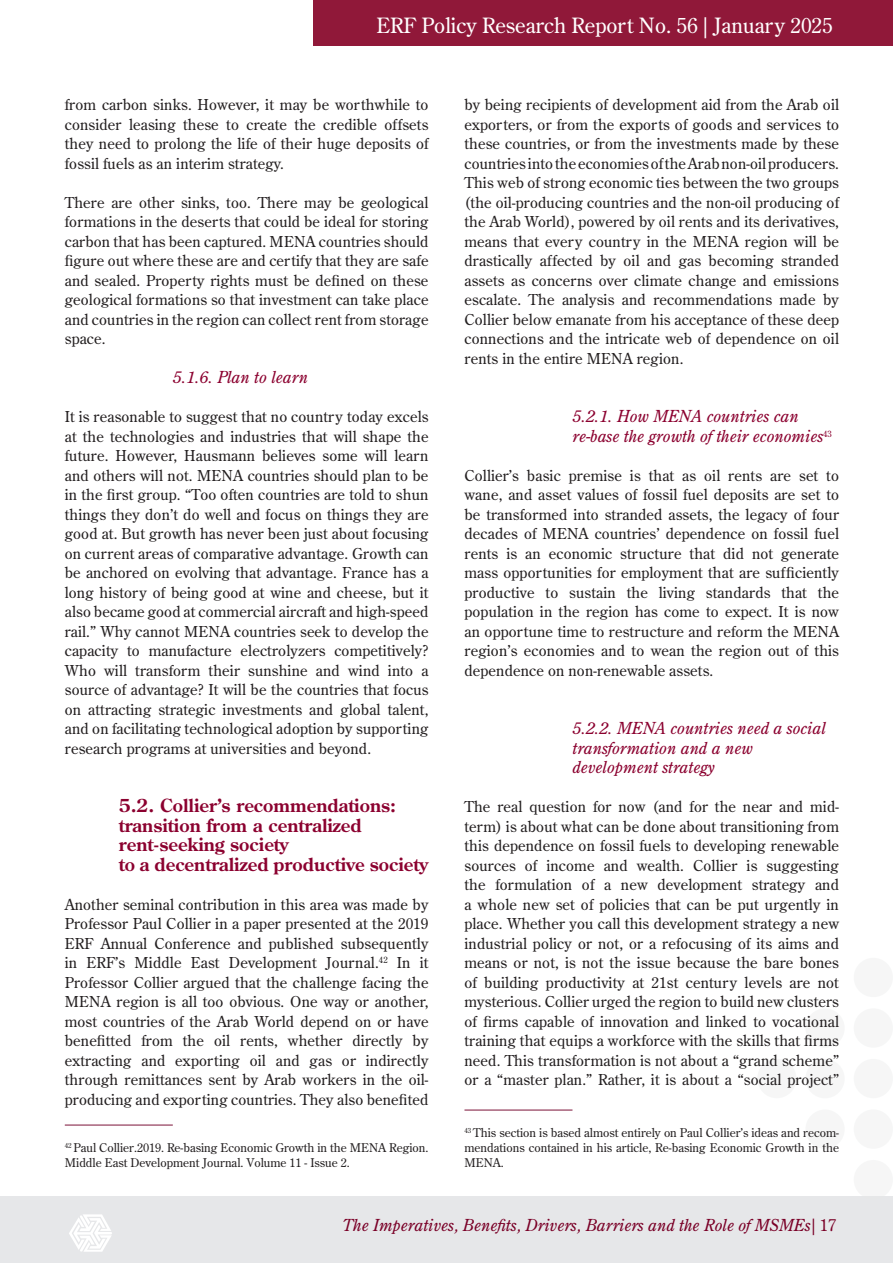
<style>
.page{position:relative;width:893px;height:1263px;background:#fff}
.page>*{position:absolute;margin:0;border:0;box-sizing:border-box;transform-origin:0 0}
.t1{font:21px "Century Old Style Std";color:#fff}
.PRR_2{font:700 18px/19.5px "Century Old Style Std";color:#8b012f}
.PRR_3{font:italic 16.5px/19.5px "Century Old Style Std";color:#8b012f}
.t2{font:italic 16.5px "Century Old Style Std";color:#7a0027}
.Text_inside{font:15px/19.5px "Century Old Style Std";letter-spacing:.01em;color:#231f20;text-align:justify}
.Footnotes{font:12px/15px "Century Old Style Std";color:#231f20}
.s1{font-style:normal}
</style>
<div class="page">
<div style="left:0;top:1196px;width:893px;height:67px;background:#e6e7e9"></div>
<div style="left:313px;top:0;width:580px;height:45px;background:#901839"></div>
<div style="left:854px;top:1160px;width:39px;height:39px;background:#f6f6f6;border-radius:50%"></div>
<div style="left:854px;top:1109px;width:39px;height:40px;background:#f6f6f6;border-radius:50%"></div>
<div style="left:854px;top:1059px;width:39px;height:39px;background:#f6f6f6;border-radius:50%"></div>
<div style="left:854px;top:1008px;width:39px;height:40px;background:#f6f6f6;border-radius:50%"></div>
<div style="left:805px;top:1109px;width:40px;height:40px;background:#f6f6f6;border-radius:50%"></div>
<div style="left:805px;top:1059px;width:40px;height:39px;background:#f6f6f6;border-radius:50%"></div>
<div style="left:805px;top:1008px;width:40px;height:40px;background:#f6f6f6;border-radius:50%"></div>
<div style="left:757px;top:1059px;width:39px;height:39px;background:#f6f6f6;border-radius:50%"></div>
<svg style="left:69px;top:1214px;width:43px;height:38px"></svg>
<hr style="left:65px;top:1125px;width:108px;height:1px;background:#7b1237">
<hr style="left:464px;top:1110px;width:108px;height:1px;background:#7b1237">
<h1 class="t1" style="left:376px;top:12px;width:458px">ERF Policy Research Report No. 56 | January 2025</h1>
<p class="Text_inside" style="left:65px;top:95px;width:365px">from carbon sinks. However, it may be worthwhile to consider leasing these to create the credible offsets they need to prolong the life of their huge deposits of fossil fuels as an interim strategy.</p>
<p class="Text_inside" style="left:65px;top:192px;width:365px">There are other sinks, too. There may be geological formations in the deserts that could be ideal for storing carbon that has been captured. MENA countries should figure out where these are and certify that they are safe and sealed. Property rights must be defined on these geological formations so that investment can take place and countries in the region can collect rent from storage space.</p>
<p class="PRR_3" style="left:173px;top:367px;width:137px">5.1.6. Plan to learn</p>
<p class="Text_inside" style="left:65px;top:407px;width:365px">It is reasonable to suggest that no country today excels at the technologies and industries that will shape the future. However, Hausmann believes some will learn and others will not. MENA countries should plan to be in the first group. “Too often countries are told to shun things they don’t do well and focus on things they are good at. But growth has never been just about focusing on current areas of comparative advantage. Growth can be anchored on evolving that advantage. France has a long history of being good at wine and cheese, but it also became good at commercial aircraft and high-speed rail.” Why cannot MENA countries seek to develop the capacity to manufacture electrolyzers competitively?<br>Who will transform their sunshine and wind into a source of advantage? It will be the countries that focus on attracting strategic investments and global talent, and on facilitating technological adoption by supporting research programs at universities and beyond.</p>
<p class="PRR_2" style="left:119px;top:795px;width:279px">5.2. Collier’s recommendations: transition from a centralized</p>
<p class="PRR_2" style="left:119px;top:834px;width:172px">rent-seeking society</p>
<p class="PRR_2" style="left:119px;top:854px;width:311px">to a decentralized productive society</p>
<p class="Text_inside" style="left:65px;top:894px;width:365px">Another seminal contribution in this area was made by Professor Paul Collier in a paper presented at the 2019<br>ERF Annual Conference and published subsequently in ERF’s Middle East Development Journal.<sup>42</sup> In it Professor Collier argued that the challenge facing the MENA region is all too obvious. One way or another, most countries of the Arab World depend on or have benefitted from the oil rents, whether directly by extracting and exporting oil and gas or indirectly through remittances sent by Arab workers in the oil&shy;producing and exporting countries. They also benefited</p>
<p class="Footnotes" style="left:65px;top:1140px;width:365px"><sup>42</sup> Paul Collier.2019. Re-basing Economic Growth in the MENA Region.<br>Middle East Development Journal. Volume 11 - Issue 2.</p>
<p class="Text_inside" style="left:464px;top:95px;width:376px">by being recipients of development aid from the Arab oil exporters, or from the exports of goods and services to these countries, or from the investments made by these countries into the economies of the Arab non-oil producers.<br>This web of strong economic ties between the two groups (the oil-producing countries and the non-oil producing of the Arab World), powered by oil rents and its derivatives, means that every country in the MENA region will be drastically affected by oil and gas becoming stranded assets as concerns over climate change and emissions escalate. The analysis and recommendations made by Collier below emanate from his acceptance of these deep connections and the intricate web of dependence on oil rents in the entire MENA region.</p>
<p class="PRR_3" style="left:572px;top:406px;width:261px">5.2.1. How MENA countries can re-base the growth of their economies<sup>43</sup></p>
<p class="Text_inside" style="left:464px;top:465px;width:376px">Collier’s basic premise is that as oil rents are set to wane, and asset values of fossil fuel deposits are set to be transformed into stranded assets, the legacy of four decades of MENA countries’ dependence on fossil fuel rents is an economic structure that did not generate mass opportunities for employment that are sufficiently productive to sustain the living standards that the population in the region has come to expect. It is now an opportune time to restructure and reform the MENA region’s economies and to wean the region out of this dependence on non-renewable assets.</p>
<p class="PRR_3" style="left:572px;top:718px;width:255px">5.2.2. MENA countries need a social transformation and a new</p>
<p class="PRR_3" style="left:572px;top:757px;width:143px">development strategy</p>
<p class="Text_inside" style="left:464px;top:797px;width:376px">The real question for now (and for the near and mid&shy;term) is about what can be done about transitioning from this dependence on fossil fuels to developing renewable sources of income and wealth. Collier is suggesting the formulation of a new development strategy and a whole new set of policies that can be put urgently in place. Whether you call this development strategy a new industrial policy or not, or a refocusing of its aims and means or not, is not the issue because the bare bones of building productivity at 21st century levels are not mysterious. Collier urged the region to build new clusters of firms capable of innovation and linked to vocational training that equips a workforce with the skills that firms need. This transformation is not about a “grand scheme” or a “master plan.” Rather, it is about a “social project”</p>
<p class="Footnotes" style="left:464px;top:1125px;width:376px;text-align:justify"><sup>43</sup> This section is based almost entirely on Paul Collier’s ideas and recom&shy;mendations contained in his article, Re-basing Economic Growth in the MENA.</p>
<p class="t2" style="left:343px;top:1214px;width:495px">The Imperatives, Benefits, Drivers, Barriers and the Role of MSMEs<span class="s1">| 17</span></p>
</div>
